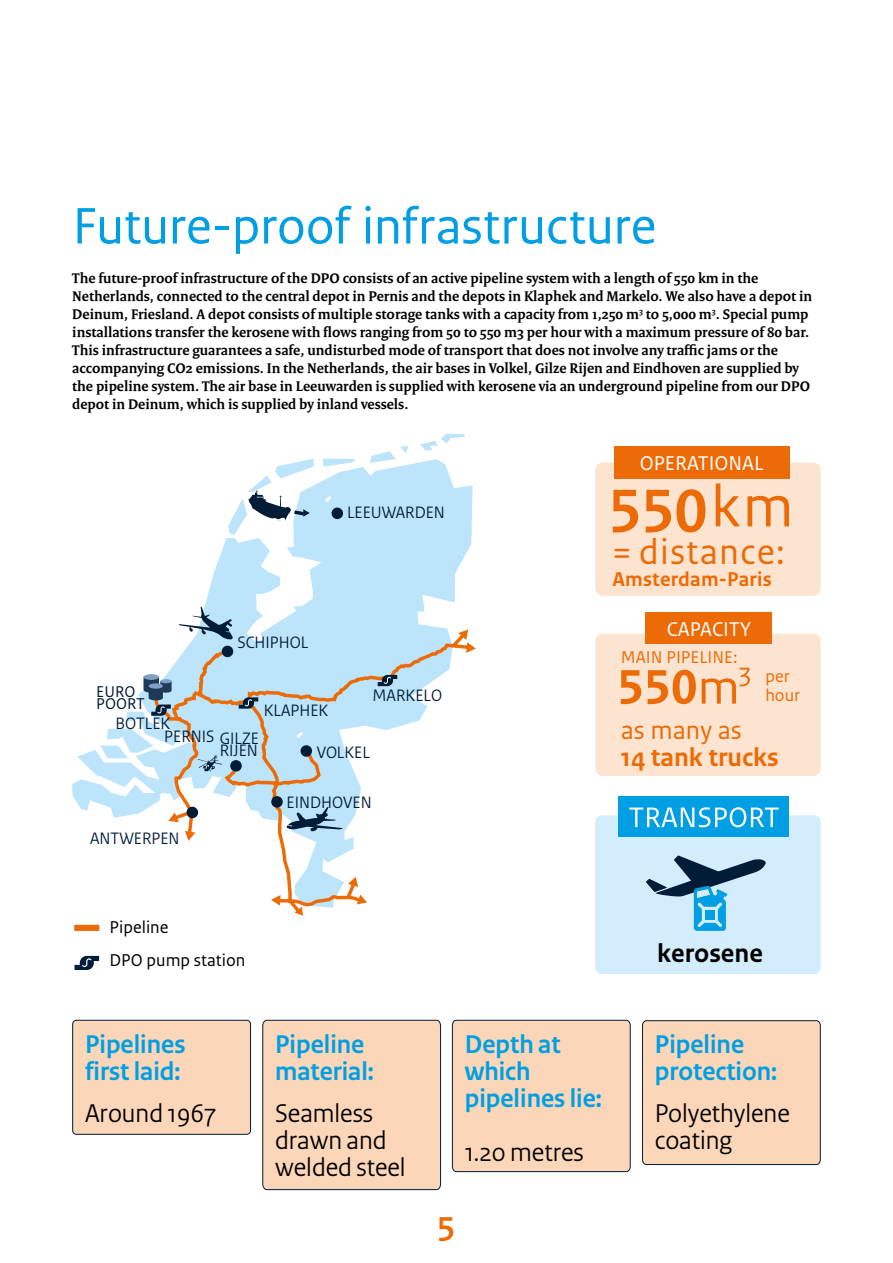
<style>
.page{position:relative;width:893px;height:1263px;background:#fff}
.page>*{position:absolute;margin:0;border:0;box-sizing:border-box;transform-origin:0 0}
.t1{font:54px "Rijksoverheid Sans Text";letter-spacing:-.01em;color:#009fe3}
.t2{font:37.5px "Rijksoverheid Sans Text";letter-spacing:.03em;color:#ed6b06}
.t3{font:700 36px "Rijksoverheid Sans Heading";color:#ed6b06}
.t4{font:700 27px/27px "Rijksoverheid Sans Heading";color:#009fe3}
.t5{font:27px/27px "Rijksoverheid Sans Heading";color:#000}
.t6{font:700 27px "Rijksoverheid Sans Text";color:#ed6b06}
.t7{font:700 27px "Rijksoverheid Sans Text";color:#000}
.t8{font:27px "Rijksoverheid Sans Text";color:#ed6b06}
.t9{font:21px "Rijksoverheid Sans Text";color:#fff}
.t10{font:700 21px "Rijksoverheid Sans Text";letter-spacing:.01em;color:#ed6b06}
.t11{font:18px "Rijksoverheid Sans Text";color:#000}
.t12{font:18px/18px "Rijksoverheid Sans Text";color:#ed6b06}
.t13{font:17.4px/12.9px "Rijksoverheid Sans Heading";color:#001c37}
.t14{font:16.5px/12px "Rijksoverheid Sans Text";color:#001c37}
.t15{font:700 15px/18px "Rijksoverheid Serif";color:#000}
.s1{font-size:36px}
</style>
<div class="page">
<svg style="left:370px;top:446px;width:39px;height:13px"></svg>
<svg style="left:420px;top:434px;width:45px;height:17px"></svg>
<svg style="left:72px;top:459px;width:401px;height:359px"></svg>
<svg style="left:325px;top:496px;width:6px;height:6px"></svg>
<div style="left:332px;top:508px;width:11px;height:11px;background:#001c37;border-radius:50%"></div>
<svg style="left:153px;top:631px;width:318px;height:285px"></svg>
<div style="left:301px;top:745px;width:11px;height:12px;background:#001c37;border-radius:50%"></div>
<div style="left:230px;top:760px;width:12px;height:12px;background:#001c37;border-radius:50%"></div>
<div style="left:222px;top:646px;width:11px;height:11px;background:#001c37;border-radius:50%"></div>
<div style="left:187px;top:807px;width:11px;height:11px;background:#001c37;border-radius:50%"></div>
<svg style="left:348px;top:877px;width:10px;height:10px"></svg>
<svg style="left:185px;top:831px;width:10px;height:10px"></svg>
<svg style="left:271px;top:895px;width:10px;height:11px"></svg>
<svg style="left:168px;top:812px;width:11px;height:10px"></svg>
<svg style="left:458px;top:629px;width:18px;height:24px"></svg>
<svg style="left:357px;top:894px;width:10px;height:10px"></svg>
<svg style="left:295px;top:907px;width:8px;height:9px"></svg>
<div style="left:271px;top:796px;width:12px;height:12px;background:#001c37;border-radius:50%"></div>
<div style="left:143px;top:674px;width:16px;height:6px;background:#7ea0c4;border-radius:50%"></div>
<div style="left:74px;top:925px;width:25px;height:6px;background:#ed6b06"></div>
<svg style="left:179px;top:607px;width:54px;height:32px"></svg>
<svg style="left:228px;top:459px;width:86px;height:76px"></svg>
<svg style="left:197px;top:755px;width:25px;height:28px"></svg>
<svg style="left:75px;top:956px;width:24px;height:14px"></svg>
<svg style="left:100px;top:677px;width:80px;height:81px"></svg>
<svg style="left:239px;top:697px;width:19px;height:12px"></svg>
<svg style="left:378px;top:675px;width:19px;height:11px"></svg>
<div style="left:595px;top:634px;width:226px;height:142px;background:#fde4d0;border-radius:7px"></div>
<svg style="left:621px;top:670px;width:20px;height:34px"></svg>
<svg style="left:648px;top:670px;width:48px;height:34px"></svg>
<svg style="left:702px;top:668px;width:48px;height:36px"></svg>
<div style="left:645px;top:612px;width:126px;height:32px;background:#ed6b06"></div>
<div style="left:619px;top:797px;width:170px;height:40px;background:#009fe3"></div>
<svg style="left:595px;top:807px;width:226px;height:167px;background:#add8ee"></svg>
<div style="left:595px;top:462px;width:226px;height:134px;background:#fde4d0;border-radius:8px"></div>
<svg style="left:716px;top:483px;width:24px;height:43px"></svg>
<svg style="left:748px;top:496px;width:41px;height:30px"></svg>
<div style="left:614px;top:446px;width:176px;height:33px;background:#ed6b06"></div>
<svg style="left:613px;top:489px;width:92px;height:43px"></svg>
<div style="left:73px;top:1020px;width:177px;height:114px;background:#fcd6b8;border-radius:4px"></div>
<div style="left:72px;top:1020px;width:179px;height:115px;border:1px solid #001c37;border-radius:4px"></div>
<div style="left:262px;top:1019px;width:179px;height:171px;background:#fcd6b8"></div>
<div style="left:452px;top:1019px;width:179px;height:153px;background:#fcd6b8"></div>
<div style="left:642px;top:1020px;width:179px;height:145px;background:#fcd6b8"></div>
<h1 class="t1" style="left:72px;top:195px;width:586px">Future-proof infrastructure</h1>
<p class="t15" style="left:72px;top:269px;width:741px">The future-proof infrastructure of the DPO consists of an active pipeline system with a length of 550 km in the Netherlands, connected to the central depot in Pernis and the depots in Klaphek and Markelo. We also have a depot in Deinum, Friesland. A depot consists of multiple storage tanks with a capacity from 1,250 m<sup>3</sup> to 5,000 m<sup>3</sup>. Special pump installations transfer the kerosene with flows ranging from 50 to 550 m3 per hour with a maximum pressure of 80 bar.<br>This infrastructure guarantees a safe, undisturbed mode of transport that does not involve any traffic jams or the accompanying CO2 emissions. In the Netherlands, the air bases in Volkel, Gilze Rijen and Eindhoven are supplied by the pipeline system. The air base in Leeuwarden is supplied with kerosene via an underground pipeline from our DPO depot in Deinum, which is supplied by inland vessels.</p>
<p class="t13" style="left:347px;top:506px;width:99px">LEEUWARDEN</p>
<p class="t13" style="left:237px;top:636px;width:72px">SCHIPHOL</p>
<p class="t14" style="left:96px;top:686px;width:50px">EURO<br>POORT</p>
<p class="t13" style="left:373px;top:689px;width:71px">MARKELO</p>
<p class="t13" style="left:264px;top:704px;width:66px">KLAPHEK</p>
<p class="t13" style="left:164px;top:717px;width:52px;text-indent:-49px">BOTLEK<br>PERNIS</p>
<p class="t13" style="left:220px;top:732px;width:41px">GILZE<br>RIJEN</p>
<p class="t13" style="left:317px;top:746px;width:55px">VOLKEL</p>
<p class="t13" style="left:90px;top:832px;width:91px">ANTWERPEN</p>
<p class="t13" style="left:287px;top:796px;width:87px">EINDHOVEN</p>
<h3 class="t9" style="left:640px;top:451px;width:125px">OPERATIONAL</h3>
<h2 class="t2" style="left:612px;top:530px;width:174px"><span class="s1">=</span> distance:</h2>
<h3 class="t10" style="left:612px;top:567px;width:161px">Amsterdam-Paris</h3>
<h3 class="t9" style="left:667px;top:617px;width:86px">CAPACITY</h3>
<p class="t12" style="left:621px;top:648px;width:118px">MAIN PIPELINE:</p>
<p class="t12" style="left:765px;top:668px;width:36px">per hour</p>
<h3 class="t8" style="left:621px;top:714px;width:123px">as many as</h3>
<h3 class="t6" style="left:621px;top:741px;width:160px">14 tank trucks</h3>
<p class="t11" style="left:109px;top:917px;width:61px">Pipeline</p>
<p class="t11" style="left:109px;top:950px;width:137px">DPO pump station</p>
<h3 class="t4" style="left:85px;top:1031px;width:102px">Pipelines first laid:</h3>
<h3 class="t5" style="left:85px;top:1100px;width:133px">Around 1967</h3>
<h3 class="t4" style="left:275px;top:1031px;width:100px">Pipeline material:</h3>
<h3 class="t5" style="left:275px;top:1100px;width:132px">Seamless drawn and welded steel</h3>
<h3 class="t4" style="left:465px;top:1031px;width:139px">Depth at which pipelines lie:</h3>
<h3 class="t5" style="left:465px;top:1139px;width:120px">1.20 metres</h3>
<h3 class="t3" style="left:438px;top:1203px;width:19px">5</h3>
<h3 class="t7" style="left:657px;top:938px;width:107px">kerosene</h3>
<h3 class="t4" style="left:655px;top:1031px;width:124px">Pipeline protection:</h3>
<h3 class="t5" style="left:655px;top:1100px;width:136px">Polyethylene coating</h3>
</div>
